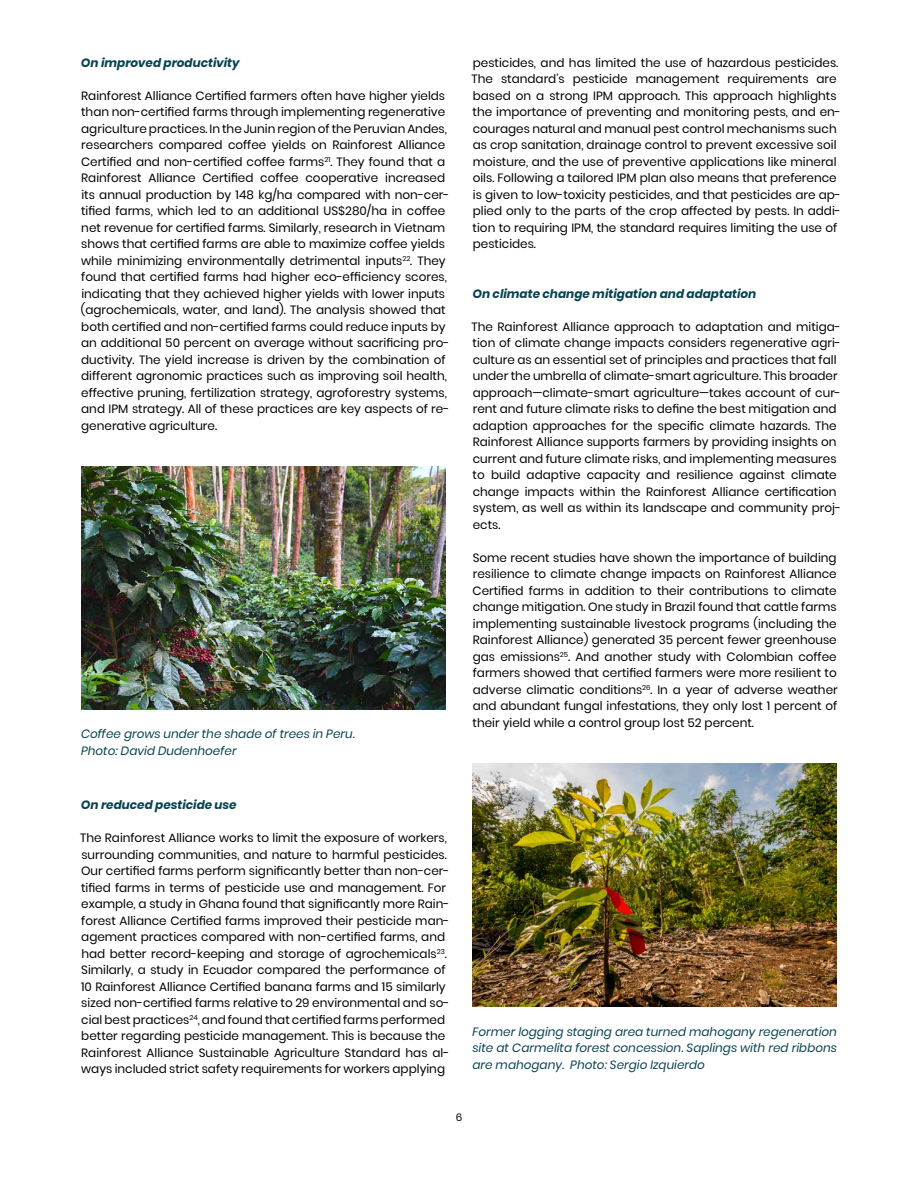
<style>
.page{position:relative;width:918px;height:1188px;background:#fff}
.page>*{position:absolute;margin:0;border:0;box-sizing:border-box;transform-origin:0 0}
.t1{font:12px/16.5px "Poppins";color:#000}
.t2{font:italic 12px/16.5px "Poppins";color:#094350;text-align:justify}
.t3{font:italic 700 12px "Poppins";color:#094350}
.t4{font:10.5px "Poppins";color:#000}
</style>
<div class="page">
<img style="left:472px;top:764px;width:365px;height:243px">
<img style="left:81px;top:466px;width:365px;height:243px">
<p class="t3" style="left:81px;top:55px;width:160px">On improved productivity</p>
<p class="t1" style="left:81px;top:87px;width:370px">Rainforest Alliance Certified farmers often have higher yields than non-certified farms through implementing regenerative agriculture practices. In the Junin region of the Peruvian Andes, researchers compared coffee yields on Rainforest Alliance Certified and non-certified coffee farms<sup>21</sup>. They found that a Rainforest Alliance Certified coffee cooperative increased its annual production by 148 kg/ha compared with non-cer&shy;tified farms, which led to an additional US$280/ha in coffee net revenue for certified farms. Similarly, research in Vietnam shows that certified farms are able to maximize coffee yields while minimizing environmentally detrimental inputs<sup>22</sup>. They found that certified farms had higher eco-efficiency scores, indicating that they achieved higher yields with lower inputs (agrochemicals, water, and land). The analysis showed that both certified and non-certified farms could reduce inputs by an additional 50 percent on average without sacrificing pro&shy;ductivity. The yield increase is driven by the combination of different agronomic practices such as improving soil health, effective pruning, fertilization strategy, agroforestry systems, and IPM strategy. All of these practices are key aspects of re&shy;generative agriculture.</p>
<p class="t2" style="left:81px;top:726px;width:275px">Coffee grows under the shade of trees in Peru.<br>Photo: David Dudenhoefer</p>
<p class="t1" style="left:472px;top:54px;width:371px">pesticides, and has limited the use of hazardous pesticides.<br>The standard’s pesticide management requirements are based on a strong IPM approach. This approach highlights the importance of preventing and monitoring pests, and en&shy;courages natural and manual pest control mechanisms such as crop sanitation, drainage control to prevent excessive soil moisture, and the use of preventive applications like mineral oils. Following a tailored IPM plan also means that preference is given to low-toxicity pesticides, and that pesticides are ap&shy;plied only to the parts of the crop affected by pests. In addi&shy;tion to requiring IPM, the standard requires limiting the use of pesticides.</p>
<p class="t3" style="left:473px;top:286px;width:285px">On climate change mitigation and adaptation</p>
<p class="t1" style="left:472px;top:318px;width:371px">The Rainforest Alliance approach to adaptation and mitiga&shy;tion of climate change impacts considers regenerative agri&shy;culture as an essential set of principles and practices that fall under the umbrella of climate-smart agriculture. This broader approach—climate-smart agriculture—takes account of cur&shy;rent and future climate risks to define the best mitigation and adaption approaches for the specific climate hazards. The Rainforest Alliance supports farmers by providing insights on current and future climate risks, and implementing measures to build adaptive capacity and resilience against climate change impacts within the Rainforest Alliance certification system, as well as within its landscape and community proj&shy;ects.</p>
<p class="t1" style="left:473px;top:549px;width:367px;text-align:justify">Some recent studies have shown the importance of building resilience to climate change impacts on Rainforest Alliance Certified farms in addition to their contributions to climate change mitigation. One study in Brazil found that cattle farms implementing sustainable livestock programs (including the Rainforest Alliance) generated 35 percent fewer greenhouse gas emissions<sup>25</sup>. And another study with Colombian coffee farmers showed that certified farmers were more resilient to adverse climatic conditions<sup>26</sup>. In a year of adverse weather and abundant fungal infestations, they only lost 1 percent of their yield while a control group lost 52 percent.</p>
<p class="t3" style="left:81px;top:798px;width:157px">On reduced pesticide use</p>
<p class="t1" style="left:80px;top:830px;width:371px">The Rainforest Alliance works to limit the exposure of workers, surrounding communities, and nature to harmful pesticides.<br>Our certified farms perform significantly better than non-cer&shy;tified farms in terms of pesticide use and management. For example, a study in Ghana found that significantly more Rain&shy;forest Alliance Certified farms improved their pesticide man&shy;agement practices compared with non-certified farms, and had better record-keeping and storage of agrochemicals<sup>23</sup>.<br>Similarly, a study in Ecuador compared the performance of 10 Rainforest Alliance Certified banana farms and 15 similarly sized non-certified farms relative to 29 environmental and so&shy;cial best practices<sup>24</sup>, and found that certified farms performed better regarding pesticide management. This is because the Rainforest Alliance Sustainable Agriculture Standard has al&shy;ways included strict safety requirements for workers applying</p>
<p class="t2" style="left:472px;top:1023px;width:366px">Former logging staging area turned mahogany regeneration site at Carmelita forest concession. Saplings with red ribbons are mahogany. Photo: Sergio Izquierdo</p>
<p class="t4" style="left:456px;top:1111px;width:8px">6</p>
</div>
